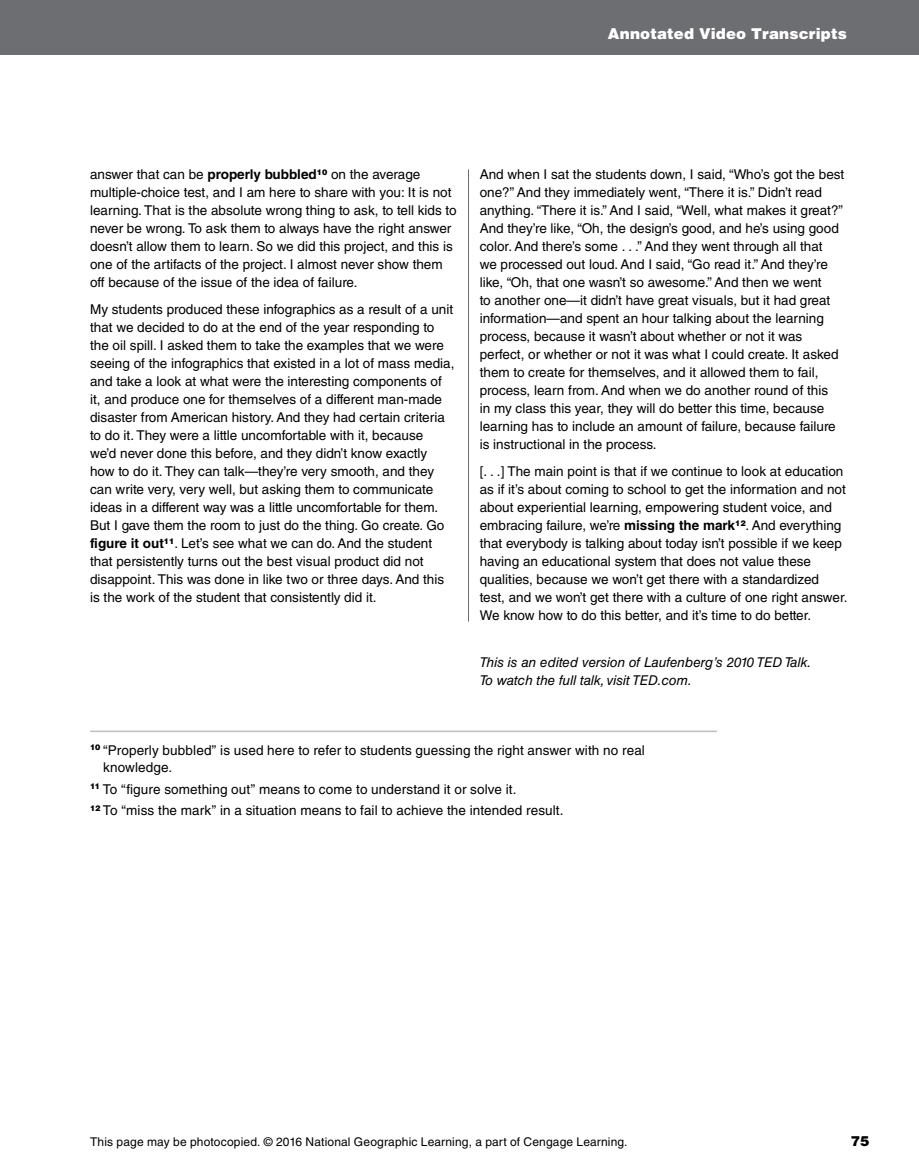
<style>
.page{position:relative;width:919px;height:1175px;background:#fff}
.page>*{position:absolute;margin:0;border:0;box-sizing:border-box;transform-origin:0 0}
.t1{font:900 15px "Helvetica LT Std";letter-spacing:.01em;color:#fff}
.t2{font:900 13.8px "Helvetica LT Std";color:#000}
.t3{font:13.5px/18px "Helvetica LT Std";color:#000}
.t4{font:italic 13.5px/18px "Helvetica LT Std";color:#000}
.t5{font:12px "Helvetica LT Std";letter-spacing:.015em;color:#000}
.s1{font-weight:700}
</style>
<div class="page">
<div style="left:0;top:0;width:918px;height:54px;background:#6d6e71"></div>
<hr style="left:468px;top:169px;width:1px;height:452px;background:#6d6e71">
<hr style="left:90px;top:730px;width:626px;height:2px;background:#bcbec0">
<p class="t1" style="left:607px;top:23px;width:240px">Annotated Video Transcripts</p>
<p class="t3" style="left:90px;top:165px;width:368px">answer that can be <span class="s1">properly bubbled</span><sup>10</sup> on the average multiple-choice test, and I am here to share with you: It is not learning. That is the absolute wrong thing to ask, to tell kids to never be wrong. To ask them to always have the right answer doesn’t allow them to learn. So we did this project, and this is one of the artifacts of the project. I almost never show them off because of the issue of the idea of failure.</p>
<p class="t3" style="left:90px;top:300px;width:366px">My students produced these infographics as a result of a unit that we decided to do at the end of the year responding to the oil spill. I asked them to take the examples that we were seeing of the infographics that existed in a lot of mass media, and take a look at what were the interesting components of it, and produce one for themselves of a different man-made disaster from American history. And they had certain criteria to do it. They were a little uncomfortable with it, because<br>we’d never done this before, and they didn’t know exactly how to do it. They can talk—they’re very smooth, and they can write very, very well, but asking them to communicate ideas in a different way was a little uncomfortable for them.<br>But I gave them the room to just do the thing. Go create. Go <span class="s1">figure it out</span><sup>11</sup>. Let’s see what we can do. And the student that persistently turns out the best visual product did not disappoint. This was done in like two or three days. And this is the work of the student that consistently did it.</p>
<p class="t3" style="left:479px;top:165px;width:366px">And when I sat the students down, I said, “Who’s got the best one?” And they immediately went, “There it is.” Didn’t read anything. “There it is.” And I said, “Well, what makes it great?” And they’re like, “Oh, the design’s good, and he’s using good color. And there’s some . . .” And they went through all that<br>we processed out loud. And I said, “Go read it.” And they’re like, “Oh, that one wasn’t so awesome.” And then we went<br>to another one—it didn’t have great visuals, but it had great information—and spent an hour talking about the learning process, because it wasn’t about whether or not it was perfect, or whether or not it was what I could create. It asked them to create for themselves, and it allowed them to fail, process, learn from. And when we do another round of this<br>in my class this year, they will do better this time, because learning has to include an amount of failure, because failure is instructional in the process.</p>
<p class="t3" style="left:479px;top:462px;width:369px">[. . .] The main point is that if we continue to look at education as if it’s about coming to school to get the information and not about experiential learning, empowering student voice, and embracing failure, we’re <span class="s1">missing the mark</span><sup>12</sup>. And everything that everybody is talking about today isn’t possible if we keep having an educational system that does not value these qualities, because we won’t get there with a standardized test, and we won’t get there with a culture of one right answer.<br>We know how to do this better, and it’s time to do better.</p>
<p class="t4" style="left:479px;top:653px;width:333px">This is an edited version of Laufenberg’s 2010 TED Talk.<br>To watch the full talk, visit TED.com.</p>
<p class="t3" style="left:103px;top:741px;width:543px;line-height:17.2px;text-indent:-13px"><sup>10</sup> “Properly bubbled” is used here to refer to students guessing the right answer with no real knowledge.</p>
<p class="t3" style="left:90px;top:778px;width:474px;line-height:21.8px"><sup>11</sup> To “figure something out” means to come to understand it or solve it.<br><sup>12</sup> To “miss the mark” in a situation means to fail to achieve the intended result.</p>
<p class="t5" style="left:90px;top:1135px;width:538px">This page may be photocopied. © 2016 National Geographic Learning, a part of Cengage Learning.</p>
<p class="t2" style="left:850px;top:1132px;width:20px">75</p>
</div>
